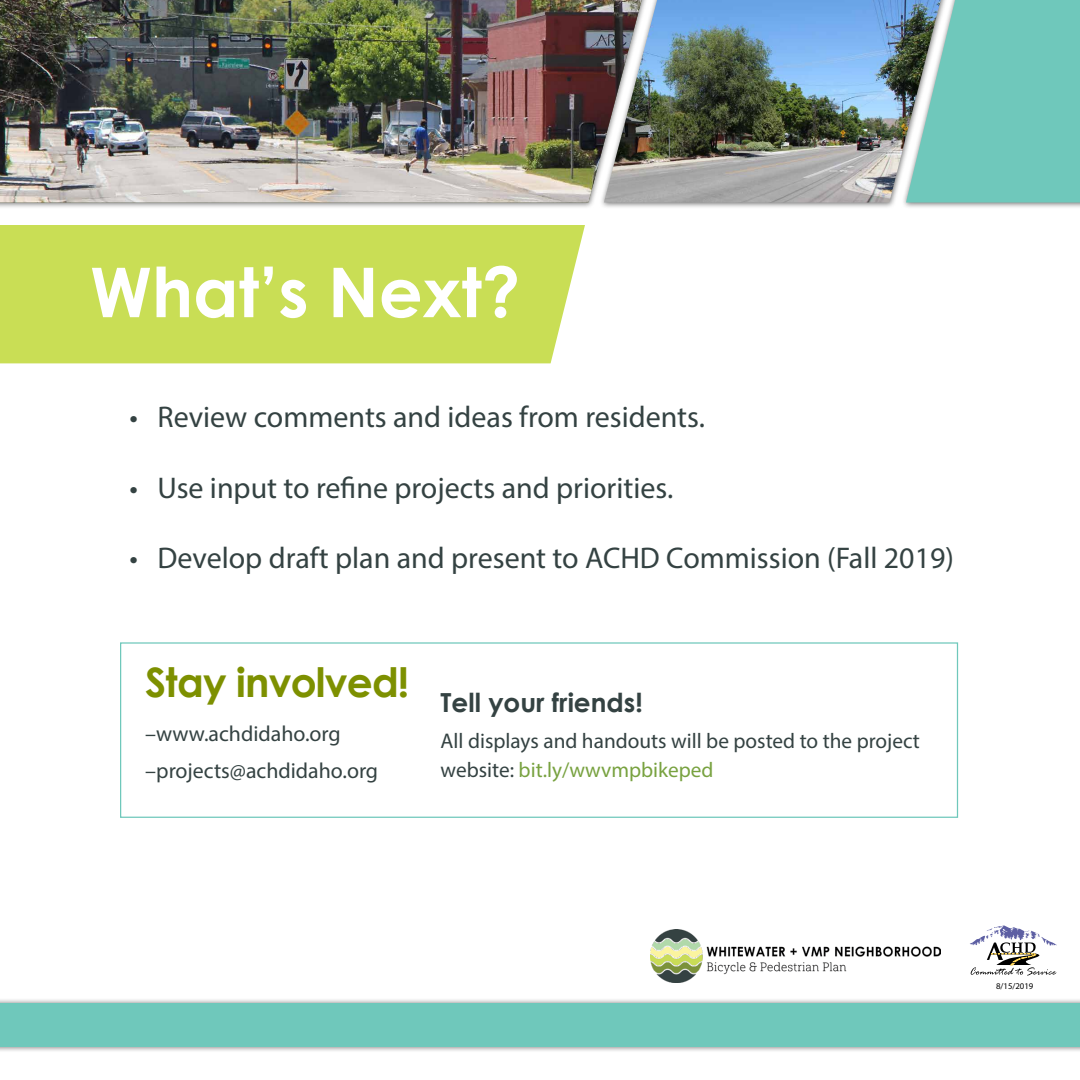
<style>
.page{position:relative;width:1080px;height:1080px;background:#fff}
.page>*{position:absolute;margin:0;border:0;box-sizing:border-box;transform-origin:0 0}
.t1{font:700 68.75px "Century Gothic";color:#fff}
.t2{font:700 40.62px "Century Gothic";letter-spacing:-.02em;color:#7d9000}
.t3{font:30px "Myriad Pro";color:#344242}
.t4{font:700 26.25px "Century Gothic";color:#344242}
.t5{font:21.88px/36.2px "Myriad Pro";color:#344242}
.t6{font:21.25px/29.4px "Myriad Pro";color:#344242}
.t7{font:8.75px "Myriad Pro";color:#000}
.s1{color:#78a240}
</style>
<div class="page">
<svg style="left:970px;top:925px;width:87px;height:51px"></svg>
<img style="left:651px;top:930px;width:290px;height:52px">
<div style="left:901px;top:0;width:179px;height:209px;background:#000;opacity:.55"></div>
<div style="left:949px;top:0;width:131px;height:202px;background:#6fc8bb"></div>
<div style="left:0;top:998px;width:1080px;height:54px;background:#000;opacity:.55"></div>
<div style="left:0;top:1003px;width:1080px;height:43px;background:#6fc8bb"></div>
<div style="left:599px;top:0;width:350px;height:209px;background:#000;opacity:.55"></div>
<img style="left:650px;top:0;width:294px;height:202px">
<div style="left:0;top:0;width:650px;height:209px;background:#000;opacity:.55"></div>
<img style="left:0;top:0;width:645px;height:202px">
<div style="left:0;top:225px;width:585px;height:138px;background:#c9de55"></div>
<div style="left:120px;top:642px;width:838px;height:176px;border:1px solid #6fc8bb"></div>
<h1 class="t1" style="left:90px;top:240px;width:432px">What’s Next?</h1>
<p class="t3" style="left:129px;top:399px;width:577px">• Review comments and ideas from residents.</p>
<p class="t3" style="left:129px;top:469px;width:545px">• Use input to refine projects and priorities.</p>
<p class="t3" style="left:129px;top:540px;width:826px">• Develop draft plan and present to ACHD Commission (Fall 2019)</p>
<h2 class="t2" style="left:145px;top:651px;width:266px">Stay involved!</h2>
<p class="t5" style="left:145px;top:715px;width:234px">–www.achdidaho.org –projects@achdidaho.org</p>
<p class="t4" style="left:441px;top:683px;width:204px">Tell your friends!</p>
<p class="t6" style="left:441px;top:726px;width:481px">All displays and handouts will be posted to the project website: <span class="s1">bit.ly/wwvmpbikeped</span></p>
<p class="t7" style="left:996px;top:981px;width:39px">8/15/2019</p>
</div>
